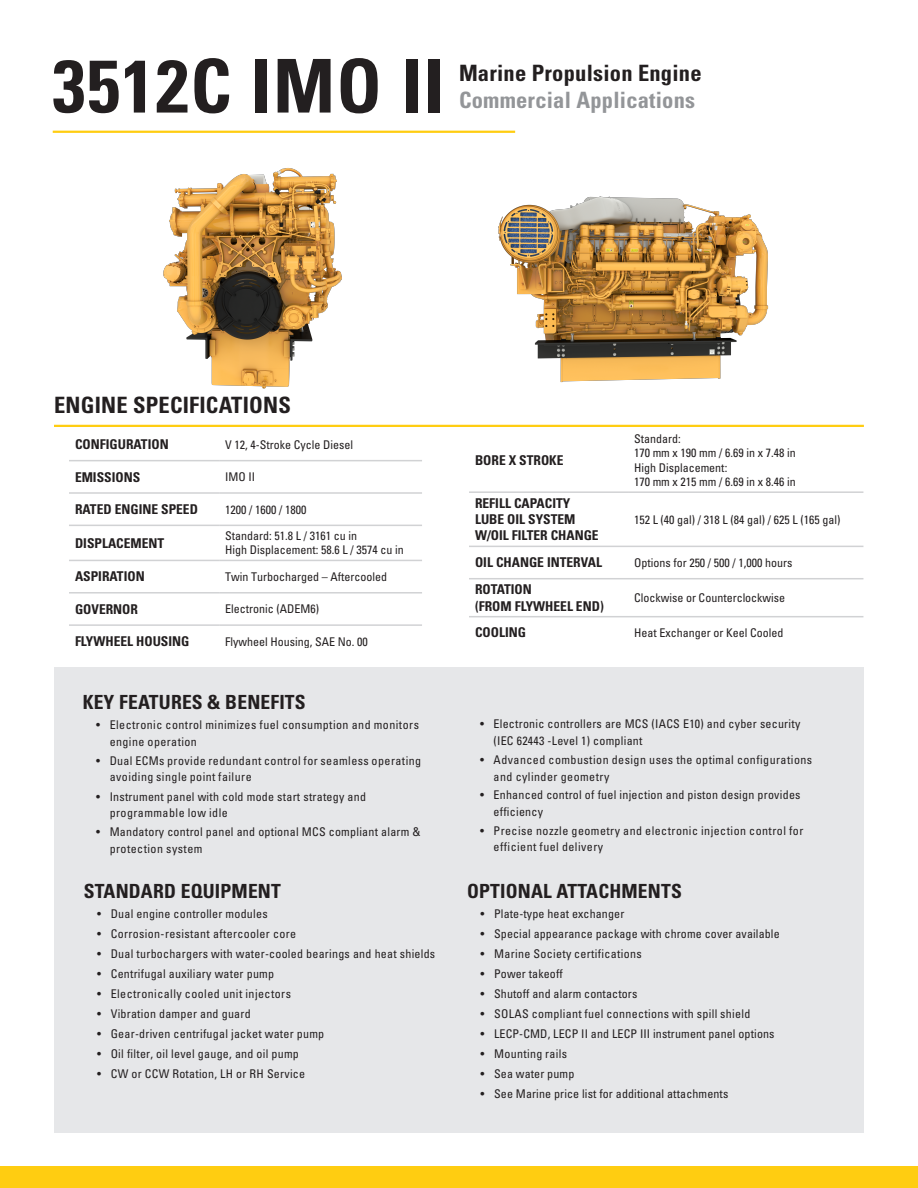
<style>
.page{position:relative;width:918px;height:1188px;background:#fff}
.page>*{position:absolute;margin:0;border:0;box-sizing:border-box;transform-origin:0 0}
.t1{font:700 condensed 74.25px "Univers LT Std";letter-spacing:.02em;color:#231f20}
.t2{font:700 condensed 22.5px "Univers LT Std";letter-spacing:.01em;color:#231f20}
.t3{font:700 condensed 22.5px "Univers LT Std";letter-spacing:.01em;color:#939598}
.t4{font:700 condensed 19.5px "Univers LT Std";letter-spacing:.01em;color:#231f20}
.t5{font:700 condensed 13.5px "Univers LT Std";color:#231f20}
.t6{font:condensed 12px/16.5px "Univers LT Std";letter-spacing:.02em;color:#231f20}
.t7{font:condensed 12px/14.4px "Univers LT Std";color:#231f20}
.t8{font:condensed 12px/16.5px "Univers LT Std";letter-spacing:.04em;color:#231f20}
</style>
<div class="page">
<div style="left:0;top:1166px;width:918px;height:22px;background:#ffcd11"></div>
<hr style="left:54px;top:425px;width:810px;height:2px;background:#ffcd11">
<hr style="left:53px;top:131px;width:462px;height:2px;background:#ffcd11">
<div style="left:54px;top:667px;width:810px;height:466px;background:#e6e7e9"></div>
<hr style="left:469px;top:491px;width:159px;height:2px;background:#d1d2d4">
<hr style="left:628px;top:491px;width:235px;height:2px;background:#d1d2d4">
<hr style="left:469px;top:546px;width:159px;height:1px;background:#d1d2d4">
<hr style="left:628px;top:546px;width:235px;height:1px;background:#d1d2d4">
<hr style="left:469px;top:578px;width:159px;height:1px;background:#d1d2d4">
<hr style="left:628px;top:578px;width:235px;height:1px;background:#d1d2d4">
<hr style="left:469px;top:616px;width:159px;height:1px;background:#d1d2d4">
<hr style="left:628px;top:616px;width:235px;height:1px;background:#d1d2d4">
<hr style="left:69px;top:460px;width:150px;height:1px;background:#d1d2d4">
<hr style="left:219px;top:460px;width:203px;height:1px;background:#d1d2d4">
<hr style="left:69px;top:492px;width:150px;height:2px;background:#d1d2d4">
<hr style="left:219px;top:492px;width:203px;height:2px;background:#d1d2d4">
<hr style="left:69px;top:525px;width:150px;height:1px;background:#d1d2d4">
<hr style="left:219px;top:525px;width:203px;height:1px;background:#d1d2d4">
<hr style="left:69px;top:560px;width:150px;height:1px;background:#d1d2d4">
<hr style="left:219px;top:560px;width:203px;height:1px;background:#d1d2d4">
<hr style="left:69px;top:592px;width:150px;height:2px;background:#d1d2d4">
<hr style="left:219px;top:592px;width:203px;height:2px;background:#d1d2d4">
<hr style="left:69px;top:624px;width:150px;height:2px;background:#d1d2d4">
<hr style="left:219px;top:624px;width:203px;height:2px;background:#d1d2d4">
<img style="left:498px;top:196px;width:271px;height:187px">
<img style="left:163px;top:168px;width:179px;height:221px">
<p class="t1" style="left:52px;top:41px;width:393px">3512C IMO II</p>
<p class="t2" style="left:459px;top:59px;width:244px">Marine Propulsion Engine</p>
<p class="t3" style="left:459px;top:86px;width:238px">Commercial Applications</p>
<p class="t2" style="left:54px;top:391px;width:238px">ENGINE SPECIFICATIONS</p>
<p class="t5" style="left:75px;top:436px;width:95px">CONFIGURATION</p>
<p class="t7" style="left:225px;top:437px;width:129px">V 12, 4-Stroke Cycle Diesel</p>
<p class="t5" style="left:75px;top:469px;width:67px">EMISSIONS</p>
<p class="t6" style="left:225px;top:468px;width:31px">IMO II</p>
<p class="t5" style="left:75px;top:501px;width:124px">RATED ENGINE SPEED</p>
<p class="t7" style="left:225px;top:502px;width:83px">1200 / 1600 / 1800</p>
<p class="t5" style="left:75px;top:535px;width:91px">DISPLACEMENT</p>
<p class="t7" style="left:225px;top:528px;width:180px">Standard: 51.8 L / 3161 cu in<br>High Displacement: 58.6 L / 3574 cu in</p>
<p class="t5" style="left:75px;top:568px;width:71px">ASPIRATION</p>
<p class="t7" style="left:225px;top:569px;width:163px">Twin Turbocharged – Aftercooled</p>
<p class="t5" style="left:75px;top:601px;width:65px">GOVERNOR</p>
<p class="t7" style="left:225px;top:602px;width:95px">Electronic (ADEM6)</p>
<p class="t5" style="left:75px;top:633px;width:116px">FLYWHEEL HOUSING</p>
<p class="t7" style="left:225px;top:634px;width:144px">Flywheel Housing, SAE No. 00</p>
<p class="t4" style="left:83px;top:690px;width:225px">KEY FEATURES &amp; BENEFITS</p>
<p class="t8" style="left:110px;top:717px;width:311px;text-indent:-14px">• Electronic control minimizes fuel consumption and monitors engine operation</p>
<p class="t8" style="left:110px;top:753px;width:313px;line-height:15.6px;text-indent:-14px">• Dual ECMs provide redundant control for seamless operating avoiding single point failure</p>
<p class="t6" style="left:110px;top:788px;width:258px;text-indent:-14px">• Instrument panel with cold mode start strategy and programmable low idle</p>
<p class="t6" style="left:110px;top:824px;width:312px;text-indent:-14px">• Mandatory control panel and optional MCS compliant alarm &amp; protection system</p>
<p class="t4" style="left:84px;top:879px;width:199px">STANDARD EQUIPMENT</p>
<p class="t6" style="left:97px;top:906px;width:172px">• Dual engine controller modules</p>
<p class="t6" style="left:97px;top:926px;width:200px">• Corrosion-resistant aftercooler core</p>
<p class="t6" style="left:97px;top:946px;width:340px">• Dual turbochargers with water-cooled bearings and heat shields</p>
<p class="t6" style="left:97px;top:966px;width:178px">• Centrifugal auxiliary water pump</p>
<p class="t6" style="left:97px;top:986px;width:195px">• Electronically cooled unit injectors</p>
<p class="t6" style="left:97px;top:1006px;width:155px">• Vibration damper and guard</p>
<p class="t6" style="left:97px;top:1026px;width:229px">• Gear-driven centrifugal jacket water pump</p>
<p class="t6" style="left:97px;top:1046px;width:203px">• Oil filter, oil level gauge, and oil pump</p>
<p class="t6" style="left:97px;top:1066px;width:209px">• CW or CCW Rotation, LH or RH Service</p>
<p class="t5" style="left:475px;top:452px;width:90px">BORE X STROKE</p>
<p class="t5" style="left:475px;top:495px;width:97px">REFILL CAPACITY</p>
<p class="t5" style="left:475px;top:511px;width:102px">LUBE OIL SYSTEM</p>
<p class="t5" style="left:475px;top:527px;width:125px">W/OIL FILTER CHANGE</p>
<p class="t7" style="left:634px;top:431px;width:48px">Standard:</p>
<p class="t7" style="left:634px;top:446px;width:163px">170 mm x 190 mm / 6.69 in x 7.48 in</p>
<p class="t7" style="left:634px;top:460px;width:95px">High Displacement:</p>
<p class="t7" style="left:634px;top:475px;width:163px">170 mm x 215 mm / 6.69 in x 8.46 in</p>
<p class="t7" style="left:634px;top:512px;width:208px">152 L (40 gal) / 318 L (84 gal) / 625 L (165 gal)</p>
<p class="t5" style="left:475px;top:554px;width:129px">OIL CHANGE INTERVAL</p>
<p class="t7" style="left:634px;top:555px;width:160px">Options for 250 / 500 / 1,000 hours</p>
<p class="t5" style="left:475px;top:581px;width:58px">ROTATION</p>
<p class="t5" style="left:475px;top:598px;width:130px">(FROM FLYWHEEL END)</p>
<p class="t7" style="left:634px;top:590px;width:153px">Clockwise or Counterclockwise</p>
<p class="t5" style="left:475px;top:624px;width:53px">COOLING</p>
<p class="t7" style="left:634px;top:626px;width:151px">Heat Exchanger or Keel Cooled</p>
<p class="t6" style="left:494px;top:716px;width:308px;text-indent:-13px">• Electronic controllers are MCS (IACS E10) and cyber security (IEC 62443 -Level 1) compliant</p>
<p class="t8" style="left:494px;top:751px;width:320px;text-indent:-13px">• Advanced combustion design uses the optimal configurations and cylinder geometry</p>
<p class="t6" style="left:494px;top:786px;width:309px;line-height:17.4px;text-indent:-13px">• Enhanced control of fuel injection and piston design provides efficiency</p>
<p class="t8" style="left:494px;top:823px;width:311px;line-height:15.6px;text-indent:-13px">• Precise nozzle geometry and electronic injection control for efficient fuel delivery</p>
<p class="t4" style="left:467px;top:879px;width:216px">OPTIONAL ATTACHMENTS</p>
<p class="t6" style="left:481px;top:906px;width:145px">• Plate-type heat exchanger</p>
<p class="t6" style="left:481px;top:926px;width:301px">• Special appearance package with chrome cover available</p>
<p class="t6" style="left:481px;top:946px;width:163px">• Marine Society certifications</p>
<p class="t6" style="left:481px;top:966px;width:84px">• Power takeoff</p>
<p class="t6" style="left:481px;top:986px;width:158px">• Shutoff and alarm contactors</p>
<p class="t6" style="left:481px;top:1006px;width:271px">• SOLAS compliant fuel connections with spill shield</p>
<p class="t6" style="left:481px;top:1026px;width:295px">• LECP-CMD, LECP II and LECP III instrument panel options</p>
<p class="t6" style="left:481px;top:1046px;width:88px">• Mounting rails</p>
<p class="t6" style="left:481px;top:1066px;width:95px">• Sea water pump</p>
<p class="t6" style="left:481px;top:1086px;width:249px">• See Marine price list for additional attachments</p>
</div>
